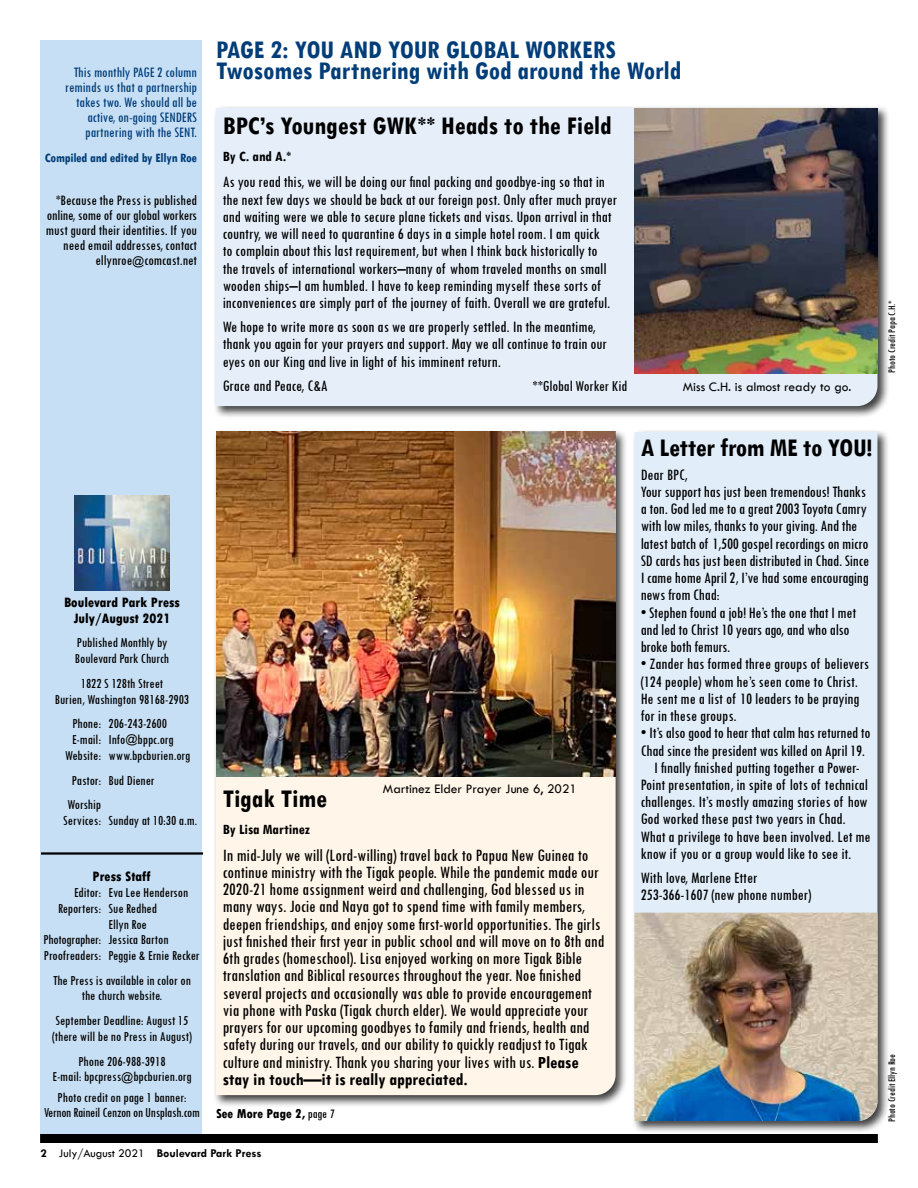
<style>
.page{position:relative;width:918px;height:1188px;background:#fff}
.page>*{position:absolute;margin:0;border:0;box-sizing:border-box;transform-origin:0 0}
.t1{font:700 condensed 27px/21px "Tw Cen";color:#003d79}
.t2{font:700 condensed 27px "Tw Cen";color:#000}
.t3{font:condensed 18px/17.2px "Tw Cen";color:#000}
.t4{font:condensed 16.5px/17.2px "Tw Cen";color:#000}
.t5{font:condensed 15.75px "Tw Cen";color:#000}
.t6{font:condensed 15px/15px "Tw Cen";color:#000;text-align:right}
.t7{font:condensed 15px/15px "Tw Cen";color:#003d79;text-align:right}
.t8{font:700 condensed 15px "Tw Cen";color:#000}
.t9{font:condensed 14.25px/15.8px "Tw Cen";color:#000}
.t10{font:800 condensed 14.25px/15.8px "Tw Cen";color:#000;text-align:center}
.t11{font:13.5px "Tw Cen";color:#000}
.t12{font:700 condensed 13.5px "Tw Cen";letter-spacing:-.01em;color:#003d79}
.t13{font:700 12px "Tw Cen";color:#000}
.t14{font:condensed 10.5px "Tw Cen";color:#000}
.s1{font-size:12px}
.s2{font-weight:700}
.s3{font-weight:800;font-size:13.5px}
.s4{font-size:13.5px}
.s5{font-weight:400}
</style>
<div class="page">
<div style="left:40px;top:40px;width:162px;height:1101px;background:#c7dff4"></div>
<div style="left:213px;top:429px;width:415px;height:679px;background:#000;opacity:.75"></div>
<div style="left:216px;top:777px;width:400px;height:318px;background:#fff5e8"></div>
<div style="left:631px;top:429px;width:259px;height:705px;background:#000;opacity:.75"></div>
<div style="left:634px;top:432px;width:244px;height:481px;background:#e1edf9"></div>
<img style="left:634px;top:913px;width:244px;height:208px">
<div style="left:40px;top:1134px;width:838px;height:9px;background:#000"></div>
<hr style="left:41px;top:852px;width:162px;height:3px;background:#000">
<img style="left:75px;top:496px;width:94px;height:94px">
<div style="left:213px;top:105px;width:677px;height:314px;background:#000;opacity:.75"></div>
<div style="left:216px;top:108px;width:662px;height:298px;background:#e5eef9"></div>
<img style="left:634px;top:108px;width:244px;height:265px">
<img style="left:216px;top:431px;width:400px;height:346px">
<p class="t7" style="left:65px;top:65px;width:133px">This monthly PAGE 2 column reminds us that a partnership takes two. We should all be active, on-going SENDERS partnering with the SENT.</p>
<p class="t12" style="left:45px;top:150px;width:154px">Compiled and edited by Ellyn Roe</p>
<p class="t6" style="left:46px;top:193px;width:153px">*Because the Press is published online, some of our global workers must guard their identities. If you need email addresses, contact ellynroe<span class="s1">@</span>comcast.net</p>
<h1 class="t1" style="left:216px;top:38px;width:467px">PAGE 2: YOU AND YOUR GLOBAL WORKERS<br>Twosomes Partnering with God around the World</h1>
<h1 class="t2" style="left:223px;top:109px;width:390px">BPC’s Youngest GWK** Heads to the Field</h1>
<p class="t8" style="left:223px;top:147px;width:70px">By C. and A.*</p>
<p class="t4" style="left:223px;top:173px;width:396px">As you read this, we will be doing our final packing and goodbye-ing so that in the next few days we should be back at our foreign post. Only after much prayer and waiting were we able to secure plane tickets and visas. Upon arrival in that country, we will need to quarantine 6 days in a simple hotel room. I am quick<br>to complain about this last requirement, but when I think back historically to the travels of international workers–many of whom traveled months on small wooden ships–I am humbled. I have to keep reminding myself these sorts of inconveniences are simply part of the journey of faith. Overall we are grateful.</p>
<p class="t4" style="left:223px;top:318px;width:386px">We hope to write more as soon as we are properly settled. In the meantime, thank you again for your prayers and support. May we all continue to train our eyes on our King and live in light of his imminent return.</p>
<p class="t4" style="left:223px;top:376px;width:107px">Grace and Peace, C&amp;A</p>
<p class="t5" style="left:533px;top:377px;width:96px">**Global Worker Kid</p>
<p class="t11" style="left:683px;top:379px;width:170px">Miss C.H. is almost ready to go.</p>
<p class="t14" style="left:886px;top:373px;width:74px;rotate:-90deg">Photo Credit Papa C.H.*</p>
<p class="t10" style="left:64px;top:594px;width:117px">Boulevard Park Press<br>July/August 2021</p>
<p class="t9" style="left:75px;top:635px;width:96px">Published Monthly by<br>Boulevard Park Church</p>
<p class="t9" style="left:55px;top:675px;width:136px;text-align:center">1822 S 128th Street<br>Burien, Washington 98168-2903</p>
<p class="t9" style="left:72px;top:716px;width:96px">Phone: 206-243-2600</p>
<p class="t9" style="left:72px;top:731px;width:103px">E-mail: Info<span class="s1">@</span>bppc.org</p>
<p class="t9" style="left:65px;top:747px;width:127px">Website: www.bpcburien.org</p>
<p class="t9" style="left:67px;top:767px;width:89px;line-height:24.8px;text-indent:4px">Pastor: Bud Diener<br>Worship</p>
<p class="t9" style="left:63px;top:812px;width:136px">Services: Sunday at 10:30 a.m.</p>
<p class="t11" style="left:383px;top:781px;width:196px">Martinez Elder Prayer June 6, 2021</p>
<h1 class="t2" style="left:223px;top:783px;width:106px">Tigak Time</h1>
<p class="t8" style="left:223px;top:821px;width:89px">By Lisa Martinez</p>
<p class="t3" style="left:223px;top:846px;width:383px">In mid-July we will (Lord-willing) travel back to Papua New Guinea to continue ministry with the Tigak people. While the pandemic made our 2020-21 home assignment weird and challenging, God blessed us in many ways. Jocie and Naya got to spend time with family members, deepen friendships, and enjoy some first-world opportunities. The girls just finished their first year in public school and will move on to 8th and 6th grades (homeschool). Lisa enjoyed working on more Tigak Bible translation and Biblical resources throughout the year. Noe finished several projects and occasionally was able to provide encouragement via phone with Paska (Tigak church elder). We would appreciate your prayers for our upcoming goodbyes to family and friends, health and safety during our travels, and our ability to quickly readjust to Tigak culture and ministry. Thank you sharing your lives with us. <span class="s2">Please stay in touch—it is really appreciated.</span></p>
<p class="t10" style="left:92px;top:869px;width:60px">Press Staff</p>
<p class="t9" style="left:74px;top:884px;width:116px">Editor: Eva Lee Henderson</p>
<p class="t9" style="left:58px;top:900px;width:100px">Reporters: Sue Redhed</p>
<p class="t9" style="left:109px;top:916px;width:40px">Ellyn Roe</p>
<p class="t9" style="left:43px;top:932px;width:127px">Photographer: Jessica Barton</p>
<p class="t9" style="left:44px;top:947px;width:157px">Proofreaders: Peggie &amp; Ernie Recker</p>
<p class="t9" style="left:53px;top:972px;width:139px;text-align:center">The Press is available in color on the church website.</p>
<p class="t9" style="left:52px;top:1013px;width:141px">September Deadline: August 15 (there will be no Press in August)</p>
<p class="t9" style="left:52px;top:1053px;width:141px;text-align:center">Phone 206-988-3918<br>E-mail: bpcpress<span class="s1">@</span>bpcburien.org</p>
<p class="t9" style="left:44px;top:1089px;width:292px;text-indent:13px">Photo credit on page 1 banner:<br>Vernon Raineil Cenzon on Unsplash.com <span class="s3">See More Page 2,</span> <span class="s4">page 7</span></p>
<p class="t13" style="left:40px;top:1146px;width:223px">2 <span class="s5">July/August 2021</span> Boulevard Park Press</p>
<h1 class="t2" style="left:641px;top:431px;width:233px">A Letter from ME to YOU!</h1>
<p class="t4" style="left:641px;top:465px;width:230px">Dear BPC,<br>Your support has just been tremendous! Thanks a ton. God led me to a great 2003 Toyota Camry with low miles, thanks to your giving. And the latest batch of 1,500 gospel recordings on micro SD cards has just been distributed in Chad. Since I came home April 2, I’ve had some encouraging news from Chad:</p>
<p class="t4" style="left:641px;top:603px;width:217px">• Stephen found a job! He’s the one that I met and led to Christ 10 years ago, and who also broke both femurs.</p>
<p class="t4" style="left:641px;top:655px;width:230px">• Zander has formed three groups of believers (124 people) whom he’s seen come to Christ.<br>He sent me a list of 10 leaders to be praying for in these groups.</p>
<p class="t4" style="left:641px;top:724px;width:231px">• It’s also good to hear that calm has returned to</p>
<p class="t4" style="left:641px;top:741px;width:226px">Chad since the president was killed on April 19.</p>
<p class="t4" style="left:654px;top:759px;width:207px">I finally finished putting together a Power-</p>
<p class="t4" style="left:641px;top:776px;width:229px">Point presentation, in spite of lots of technical</p>
<p class="t4" style="left:641px;top:793px;width:228px">challenges. It’s mostly amazing stories of how</p>
<p class="t4" style="left:641px;top:810px;width:207px">God worked these past two years in Chad.</p>
<p class="t4" style="left:641px;top:828px;width:231px">What a privilege to have been involved. Let me</p>
<p class="t4" style="left:641px;top:845px;width:212px">know if you or a group would like to see it.</p>
<p class="t4" style="left:641px;top:869px;width:172px">With love, Marlene Etter<br>253-366-1607 (new phone number)</p>
<p class="t14" style="left:886px;top:1122px;width:70px;rotate:-90deg">Photo Credit Ellyn Roe</p>
</div>
